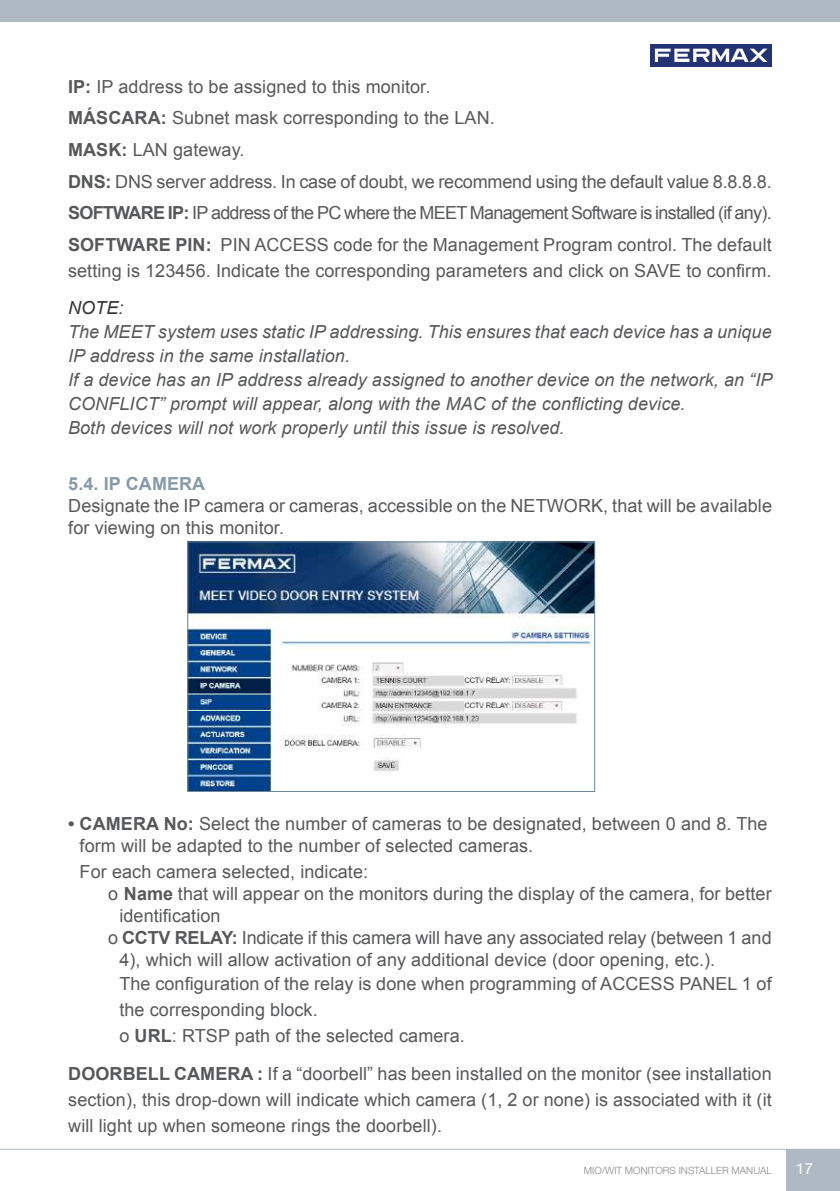
<style>
.page{position:relative;width:840px;height:1191px;background:#fff}
.page>*{position:absolute;margin:0;border:0;box-sizing:border-box;transform-origin:0 0}
.t1{font:18px/31.6px "Arial";letter-spacing:.005em;color:#57585a}
.t2{font:italic 18px/24px "Arial";letter-spacing:.005em;color:#57585a}
.t3{font:700 18px "Arial";letter-spacing:.005em;color:#869aa9}
.t4{font:italic 18px "Arial";color:#333}
.t5{font:15.4px "Helvetica Neue";color:#fff}
.t6{font:300 10px "Helvetica Neue LT Std";color:#8a8a8e}
.s1{font-weight:700}
</style>
<div class="page">
<div style="left:786px;top:1149px;width:53px;height:42px;background:#aeb9c4"></div>
<div style="left:650px;top:44px;width:121px;height:22px;background:#243374"></div>
<svg style="left:654px;top:49px;width:113px;height:13px"></svg>
<hr style="left:0;top:1148px;width:839px;height:1px;background:#aeb9c4">
<div style="left:0;top:0;width:839px;height:22px;background:#aeb9c4"></div>
<img style="left:189px;top:543px;width:403px;height:246px">
<div style="left:187px;top:541px;width:407px;height:250px;border:1px solid #6d899a"></div>
<p class="t1" style="left:68px;top:71px;width:704px"><span class="s1">IP:</span> IP address to be assigned to this monitor.<br><span class="s1">MÁSCARA:</span> Subnet mask corresponding to the LAN.<br><span class="s1">MASK:</span> LAN gateway.<br><span class="s1">DNS:</span> DNS server address. In case of doubt, we recommend using the default value 8.8.8.8.<br><span class="s1">SOFTWARE IP:</span> IP address of the PC where the MEET Management Software is installed (if any).<br><span class="s1">SOFTWARE PIN:</span> PIN ACCESS code for the Management Program control. The default</p>
<p class="t1" style="left:68px;top:255px;width:704px">setting is 123456. Indicate the corresponding parameters and click on SAVE to confirm.</p>
<p class="t4" style="left:68px;top:296px;width:57px">NOTE:</p>
<p class="t2" style="left:68px;top:320px;width:705px">The MEET system uses static IP addressing. This ensures that each device has a unique IP address in the same installation.<br>If a device has an IP address already assigned to another device on the network, an “IP CONFLICT” prompt will appear, along with the MAC of the conflicting device.<br>Both devices will not work properly until this issue is resolved.</p>
<p class="t3" style="left:68px;top:471px;width:138px">5.4. IP CAMERA</p>
<p class="t1" style="left:68px;top:495px;width:704px;line-height:22px">Designate the IP camera or cameras, accessible on the NETWORK, that will be available for viewing on this monitor.</p>
<p class="t1" style="left:80px;top:813px;width:689px;line-height:22px;text-indent:-11px"><span class="s1">• CAMERA No:</span> Select the number of cameras to be designated, between 0 and 8. The form will be adapted to the number of selected cameras.</p>
<p class="t1" style="left:80px;top:856px;width:290px">For each camera selected, indicate:</p>
<p class="t1" style="left:108px;top:878px;width:664px">o <span class="s1">Name</span> that will appear on the monitors during the display of the camera, for better</p>
<p class="t1" style="left:119px;top:900px;width:103px">identification</p>
<p class="t1" style="left:108px;top:922px;width:664px">o <span class="s1">CCTV RELAY:</span> Indicate if this camera will have any associated relay (between 1 and</p>
<p class="t1" style="left:119px;top:944px;width:597px">4), which will allow activation of any additional device (door opening, etc.).</p>
<p class="t1" style="left:119px;top:971px;width:653px;line-height:26px">The configuration of the relay is done when programming of ACCESS PANEL 1 of the corresponding block.<br>o <span class="s1">URL</span>: RTSP path of the selected camera.</p>
<p class="t1" style="left:68px;top:1060px;width:704px;line-height:26px;text-align:justify"><span class="s1">DOORBELL CAMERA :</span> If a “doorbell” has been installed on the monitor (see installation section), this drop-down will indicate which camera (1, 2 or none) is associated with it (it will light up when someone rings the doorbell).</p>
<p class="t6" style="left:583px;top:1164px;width:189px">MIO/WIT MONITORS INSTALLER MANUAL</p>
<p class="t5" style="left:795px;top:1159px;width:19px">17</p>
</div>
